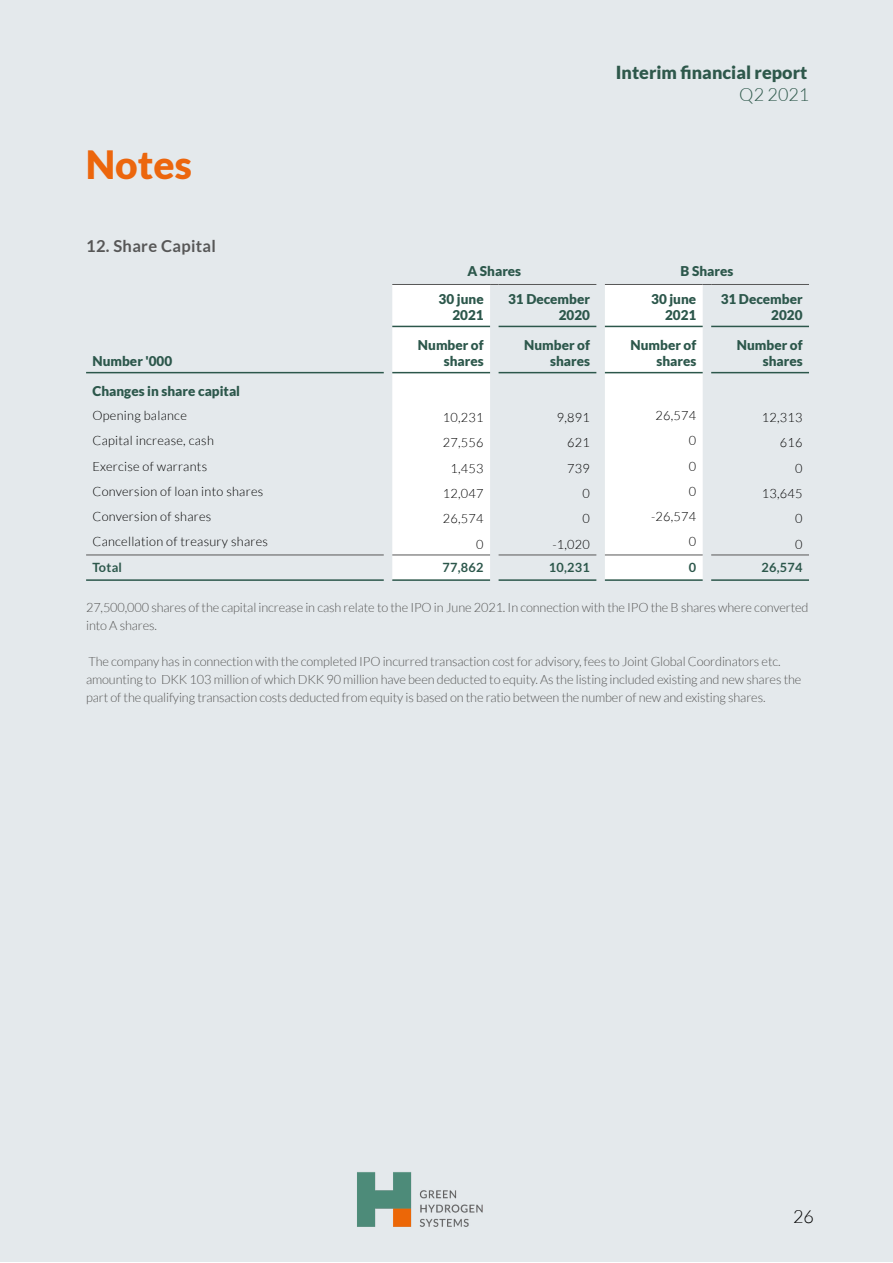
<style>
.page{position:relative;width:893px;height:1263px;background:#fff}
.page>*{position:absolute;margin:0;border:0;box-sizing:border-box;transform-origin:0 0}
.t1{font:900 39px "Lato";color:#ec660d}
.t2{font:900 18px "Lato";color:#2e584b}
.t3{font:300 18px "Lato";color:#2e584b}
.t4{font:300 18px "Lato";color:#000}
.t5{font:700 16.5px "Lato";letter-spacing:.02em;color:#575757}
.t6{font:900 13.5px/16.2px "Lato";color:#2c574b;text-align:right}
.t7{font:300 12.75px/18px "Lato";letter-spacing:-.01em;color:#575756}
.t8{font:300 12.75px "Lato";letter-spacing:.02em;color:#000}
.t9{font:700 12.75px "Lato";letter-spacing:.02em;color:#2c574b}
</style>
<div class="page">
<div style="left:0;top:0;width:893px;height:1262px;background:#e4e9ec"></div>
<img style="left:357px;top:1172px;width:126px;height:55px">
<svg style="left:392px;top:284px;width:311px;height:296px;fill:#fff"></svg>
<hr style="left:392px;top:284px;width:98px;height:1px;background:#575757">
<hr style="left:499px;top:284px;width:97px;height:1px;background:#575757">
<hr style="left:605px;top:284px;width:98px;height:1px;background:#575757">
<hr style="left:711px;top:284px;width:98px;height:1px;background:#575757">
<hr style="left:86px;top:372px;width:298px;height:1px;background:#2c574b">
<hr style="left:86px;top:579px;width:298px;height:2px;background:#2c574b">
<hr style="left:605px;top:326px;width:98px;height:1px;background:#2c574b">
<hr style="left:605px;top:372px;width:98px;height:1px;background:#2c574b">
<hr style="left:605px;top:579px;width:98px;height:2px;background:#2c574b">
<hr style="left:392px;top:326px;width:98px;height:1px;background:#2c574b">
<hr style="left:499px;top:326px;width:97px;height:1px;background:#2c574b">
<hr style="left:711px;top:326px;width:98px;height:1px;background:#2c574b">
<hr style="left:392px;top:372px;width:98px;height:1px;background:#2c574b">
<hr style="left:499px;top:372px;width:97px;height:1px;background:#2c574b">
<hr style="left:711px;top:372px;width:98px;height:1px;background:#2c574b">
<hr style="left:392px;top:579px;width:98px;height:2px;background:#2c574b">
<hr style="left:499px;top:579px;width:97px;height:2px;background:#2c574b">
<hr style="left:711px;top:579px;width:98px;height:2px;background:#2c574b">
<hr style="left:86px;top:555px;width:298px;height:1px;background:#575757">
<hr style="left:392px;top:555px;width:98px;height:1px;background:#575757">
<hr style="left:499px;top:555px;width:97px;height:1px;background:#575757">
<hr style="left:605px;top:555px;width:98px;height:1px;background:#575757">
<hr style="left:711px;top:555px;width:98px;height:1px;background:#575757">
<h1 class="t1" style="left:86px;top:142px;width:108px">Notes</h1>
<p class="t5" style="left:86px;top:237px;width:131px">12. Share Capital</p>
<p class="t6" style="left:92px;top:353px;width:81px">Number '000</p>
<h2 class="t2" style="left:616px;top:62px;width:193px">Interim financial report</h2>
<h2 class="t3" style="left:739px;top:85px;width:72px">Q2 2021</h2>
<p class="t6" style="left:467px;top:263px;width:55px">A Shares</p>
<p class="t6" style="left:681px;top:263px;width:54px">B Shares</p>
<p class="t6" style="left:439px;top:290px;width:47px">30 june<br>2021</p>
<p class="t6" style="left:508px;top:290px;width:83px">31 December<br>2020</p>
<p class="t6" style="left:651px;top:290px;width:47px">30 june<br>2021</p>
<p class="t6" style="left:721px;top:290px;width:83px">31 December<br>2020</p>
<p class="t6" style="left:418px;top:337px;width:67px">Number of shares</p>
<p class="t6" style="left:524px;top:337px;width:67px">Number of shares</p>
<p class="t6" style="left:631px;top:337px;width:67px">Number of shares</p>
<p class="t6" style="left:737px;top:337px;width:67px">Number of shares</p>
<p class="t6" style="left:92px;top:383px;width:149px">Changes in share capital</p>
<p class="t8" style="left:92px;top:409px;width:96px">Opening balance</p>
<p class="t8" style="left:443px;top:411px;width:42px">10,231</p>
<p class="t8" style="left:557px;top:411px;width:35px">9,891</p>
<p class="t8" style="left:655px;top:409px;width:42px">26,574</p>
<p class="t8" style="left:762px;top:411px;width:42px">12,313</p>
<p class="t8" style="left:92px;top:434px;width:123px">Capital increase, cash</p>
<p class="t8" style="left:443px;top:436px;width:42px">27,556</p>
<p class="t8" style="left:567px;top:436px;width:24px">621</p>
<p class="t8" style="left:689px;top:434px;width:9px">0</p>
<p class="t8" style="left:780px;top:436px;width:24px">616</p>
<p class="t8" style="left:92px;top:459px;width:116px">Exercise of warrants</p>
<p class="t8" style="left:451px;top:461px;width:35px">1,453</p>
<p class="t8" style="left:567px;top:461px;width:24px">739</p>
<p class="t8" style="left:689px;top:459px;width:9px">0</p>
<p class="t8" style="left:795px;top:461px;width:9px">0</p>
<p class="t8" style="left:92px;top:484px;width:172px">Conversion of loan into shares</p>
<p class="t8" style="left:443px;top:487px;width:42px">12,047</p>
<p class="t8" style="left:583px;top:487px;width:9px">0</p>
<p class="t8" style="left:689px;top:484px;width:9px">0</p>
<p class="t8" style="left:762px;top:487px;width:42px">13,645</p>
<p class="t8" style="left:92px;top:510px;width:120px">Conversion of shares</p>
<p class="t8" style="left:443px;top:512px;width:42px">26,574</p>
<p class="t8" style="left:583px;top:512px;width:9px">0</p>
<p class="t8" style="left:651px;top:510px;width:47px">-26,574</p>
<p class="t8" style="left:795px;top:512px;width:9px">0</p>
<p class="t8" style="left:92px;top:535px;width:177px">Cancellation of treasury shares</p>
<p class="t8" style="left:476px;top:537px;width:9px">0</p>
<p class="t8" style="left:552px;top:537px;width:39px">-1,020</p>
<p class="t8" style="left:689px;top:535px;width:9px">0</p>
<p class="t8" style="left:795px;top:537px;width:9px">0</p>
<p class="t9" style="left:92px;top:560px;width:31px">Total</p>
<p class="t9" style="left:443px;top:560px;width:43px">77,862</p>
<p class="t9" style="left:549px;top:560px;width:43px">10,231</p>
<p class="t9" style="left:689px;top:560px;width:9px">0</p>
<p class="t9" style="left:761px;top:560px;width:43px">26,574</p>
<p class="t7" style="left:86px;top:598px;width:724px">27,500,000 shares of the capital increase in cash relate to the IPO in June 2021. In connection with the IPO the B shares where converted into A shares.</p>
<p class="t7" style="left:86px;top:652px;width:717px">The company has in connection with the completed IPO incurred transaction cost for advisory, fees to Joint Global Coordinators etc. amounting to DKK 103 million of which DKK 90 million have been deducted to equity. As the listing included existing and new shares the part of the qualifying transaction costs deducted from equity is based on the ratio between the number of new and existing shares.</p>
<h2 class="t4" style="left:793px;top:1207px;width:22px">26</h2>
</div>
